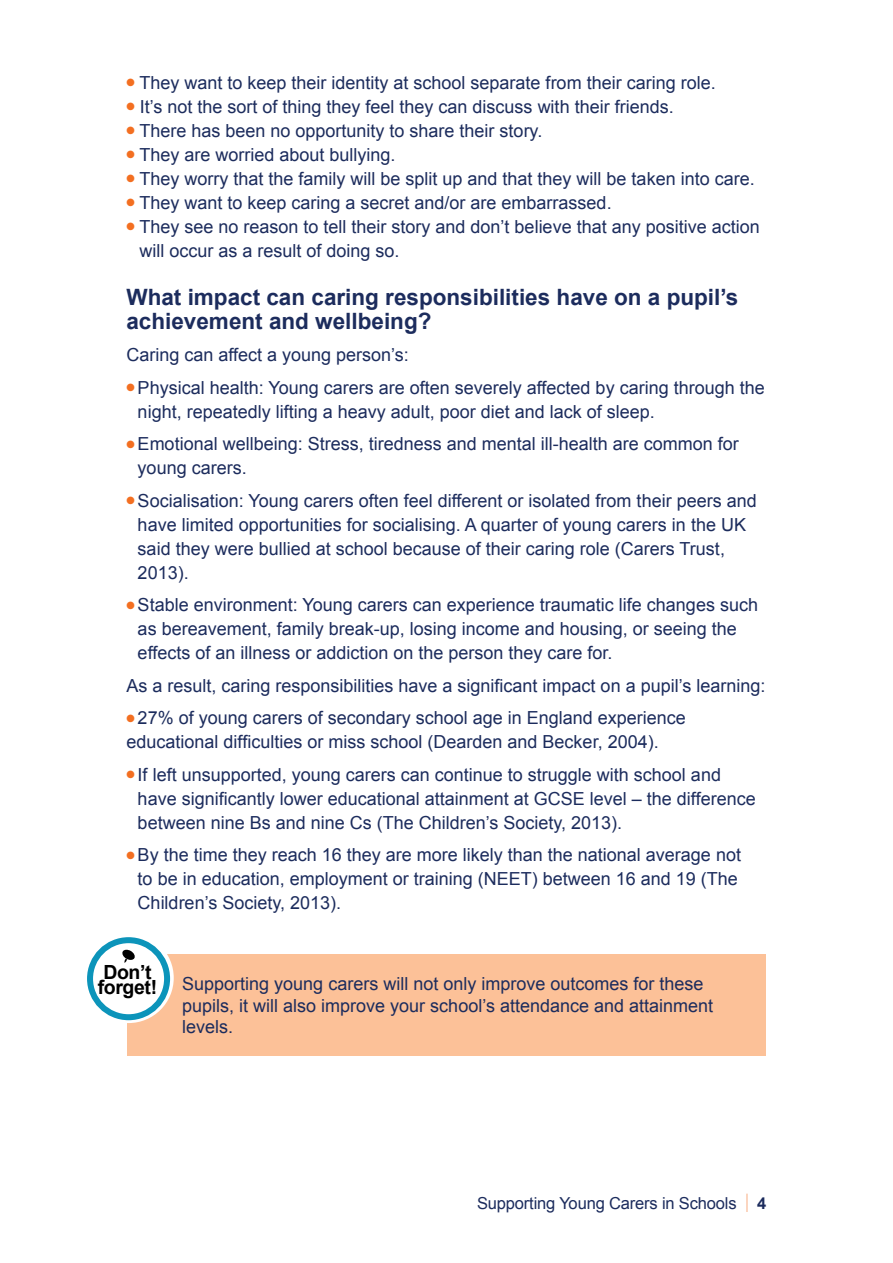
<style>
.page{position:relative;width:893px;height:1263px;background:#fff}
.page>*{position:absolute;margin:0;border:0;box-sizing:border-box;transform-origin:0 0}
.t1{font:700 22.5px/24px "Arial";color:#1c2c5d}
.t2{font:700 19.5px/15px "Arial";letter-spacing:-.02em;color:#000}
.t3{font:18px/24px "Arial";color:#1c2c5d}
.t4{font:16.5px "Arial";letter-spacing:-.01em;color:#1c2c5d}
.s1{color:#f36f21}
.s2{font-family:"Helvetica Neue";font-weight:200;font-size:25.5px;color:#f36f21}
.s3{font-weight:700}
</style>
<div class="page">
<div style="left:127px;top:954px;width:639px;height:102px;background:#fcc198"></div>
<svg style="left:83px;top:933px;width:91px;height:90px"></svg>
<div style="left:90px;top:940px;width:77px;height:77px;background:#fff;border-radius:50%"></div>
<div style="left:87px;top:937px;width:83px;height:83px;border:6px solid #0c94ba;border-radius:50%"></div>
<svg style="left:122px;top:949px;width:13px;height:14px"></svg>
<p class="t3" style="left:126px;top:70px;width:591px"><span class="s1">●</span> They want to keep their identity at school separate from their caring role.</p>
<p class="t3" style="left:126px;top:94px;width:549px"><span class="s1">●</span> It’s not the sort of thing they feel they can discuss with their friends.</p>
<p class="t3" style="left:126px;top:118px;width:417px"><span class="s1">●</span> There has been no opportunity to share their story.</p>
<p class="t3" style="left:126px;top:142px;width:271px"><span class="s1">●</span> They are worried about bullying.</p>
<p class="t3" style="left:126px;top:166px;width:630px"><span class="s1">●</span> They worry that the family will be split up and that they will be taken into care.</p>
<p class="t3" style="left:126px;top:190px;width:487px"><span class="s1">●</span> They want to keep caring a secret and/or are embarrassed.</p>
<p class="t3" style="left:139px;top:214px;width:622px;text-indent:-13px"><span class="s1">●</span> They see no reason to tell their story and don’t believe that any positive action will occur as a result of doing so.</p>
<p class="t1" style="left:126px;top:285px;width:613px">What impact can caring responsibilities have on a pupil’s achievement and wellbeing?</p>
<p class="t3" style="left:126px;top:343px;width:284px">Caring can affect a young person’s:</p>
<p class="t3" style="left:138px;top:375px;width:629px;text-indent:-11px"><span class="s1">●</span> Physical health: Young carers are often severely affected by caring through the night, repeatedly lifting a heavy adult, poor diet and lack of sleep.</p>
<p class="t3" style="left:138px;top:432px;width:603px;text-indent:-11px"><span class="s1">●</span> Emotional wellbeing: Stress, tiredness and mental ill-health are common for young carers.</p>
<p class="t3" style="left:138px;top:488px;width:621px;text-indent:-11px"><span class="s1">●</span> Socialisation: Young carers often feel different or isolated from their peers and have limited opportunities for socialising. A quarter of young carers in the UK said they were bullied at school because of their caring role (Carers Trust, 2013).</p>
<p class="t3" style="left:138px;top:593px;width:622px;text-indent:-11px"><span class="s1">●</span> Stable environment: Young carers can experience traumatic life changes such as bereavement, family break-up, losing income and housing, or seeing the effects of an illness or addiction on the person they care for.</p>
<p class="t3" style="left:126px;top:673px;width:640px">As a result, caring responsibilities have a significant impact on a pupil’s learning:</p>
<p class="t3" style="left:126px;top:706px;width:561px"><span class="s1">●</span> 27% of young carers of secondary school age in England experience educational difficulties or miss school (Dearden and Becker, 2004).</p>
<p class="t3" style="left:138px;top:762px;width:620px;text-indent:-11px"><span class="s1">●</span> If left unsupported, young carers can continue to struggle with school and have significantly lower educational attainment at GCSE level – the difference between nine Bs and nine Cs (The Children’s Society, 2013).</p>
<p class="t3" style="left:138px;top:843px;width:605px;text-indent:-11px"><span class="s1">●</span> By the time they reach 16 they are more likely than the national average not to be in education, employment or training (NEET) between 16 and 19 (The<br>Children’s Society, 2013).</p>
<p class="t2" style="left:98px;top:965px;width:61px">Don’t forget!</p>
<p class="t3" style="left:182px;top:973px;width:532px;line-height:21.6px">Supporting young carers will not only improve outcomes for these pupils, it will also improve your school’s attendance and attainment levels.</p>
<p class="t4" style="left:477px;top:1192px;width:291px">Supporting Young Carers in Schools <span class="s2">l</span> <span class="s3">4</span></p>
</div>
